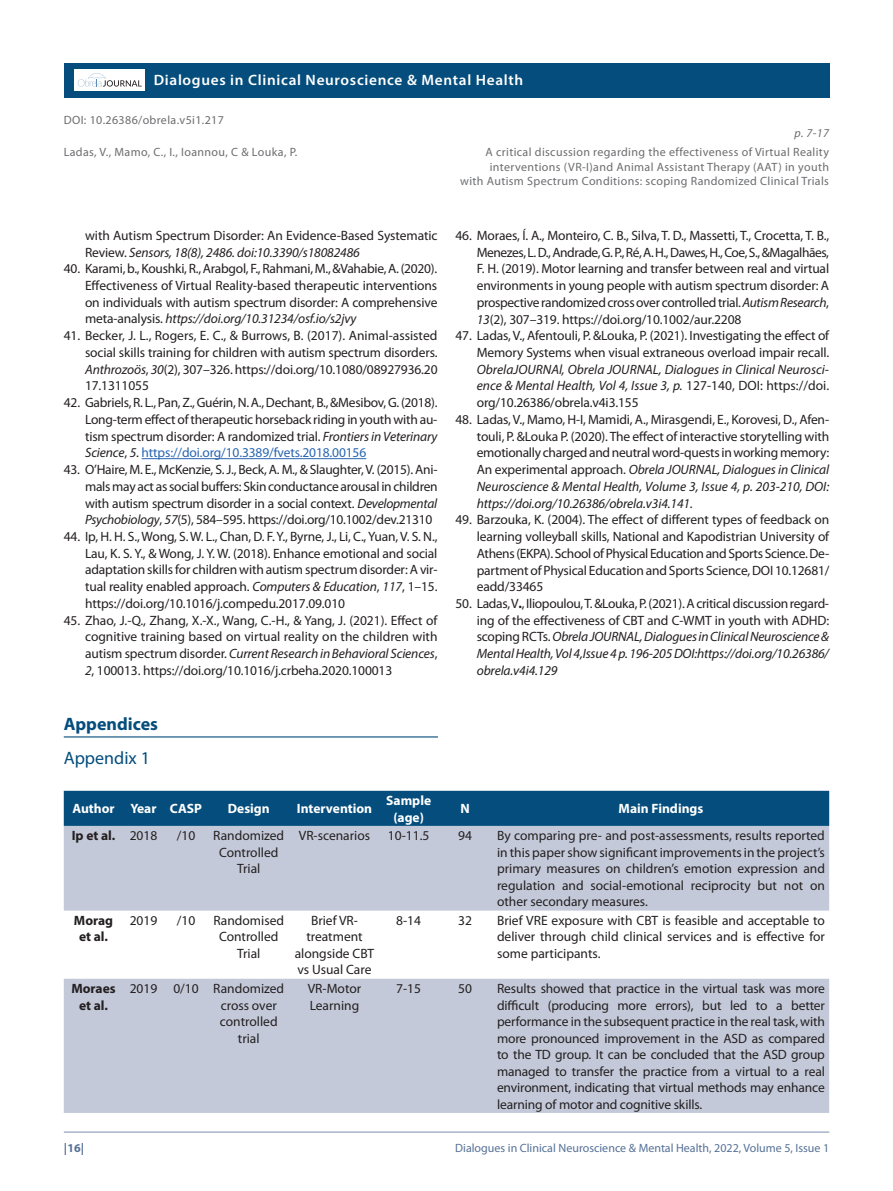
<style>
.page{position:relative;width:893px;height:1191px;background:#fff}
.page>*{position:absolute;margin:0;border:0;box-sizing:border-box;transform-origin:0 0}
.t1{font:700 18px "Myriad Pro";color:#044d7c}
.t2{font:18px "Myriad Pro";color:#044d7c}
.t3{font:600 15px "Myriad Pro";letter-spacing:.045em;color:#fff}
.t4{font:13.5px/16.8px "Myriad Pro";letter-spacing:-.01em;color:#231f20;text-align:justify}
.t5{font:italic 13.5px/16.8px "Myriad Pro";color:#231f20;text-align:justify}
.t6{font:700 13.5px/16.5px "Myriad Pro";color:#fff;text-align:center}
.t7{font:700 13.5px/16.5px "Myriad Pro";color:#231f20;text-align:center}
.t8{font:12px/14.4px "Myriad Pro";letter-spacing:.03em;color:#6c6d70;text-align:right}
.t9{font:12px "Myriad Pro";color:#567197}
.t10{font:italic 12px "Myriad Pro";color:#6c6d70}
.t11{font:700 12px "Myriad Pro";color:#567197}
.s1{font-style:italic}
.s2{color:#2865b1}
.s3{font-style:normal}
.s4{font-style:normal;color:#1e1f1e}
.s5{font-style:italic;color:#1e1f1e}
.s6{font-weight:700}
.s7{font-weight:400}
</style>
<div class="page">
<hr style="left:64px;top:1131px;width:765px;height:1px;background:#7f8eae">
<div style="left:64px;top:64px;width:765px;height:34px;background:#044d7c"></div>
<div style="left:74px;top:69px;width:71px;height:22px;background:#fff"></div>
<svg style="left:78px;top:73px;width:64px;height:14px"></svg>
<hr style="left:142px;top:458px;width:224px;height:1px;background:#2865b1">
<hr style="left:64px;top:736px;width:374px;height:1px;background:#044d7c">
<div style="left:64px;top:790px;width:765px;height:36px;background:#044d7c"></div>
<svg style="left:64px;top:826px;width:765px;height:287px;fill:#c4c9d9"></svg>
<p class="t3" style="left:154px;top:71px;width:371px">Dialogues in Clinical Neuroscience &amp; Mental Health</p>
<p class="t8" style="left:64px;top:112px;width:162px">DOI: 10.26386/obrela.v5i1.217</p>
<p class="t10" style="left:795px;top:125px;width:36px">p. 7-17</p>
<p class="t8" style="left:64px;top:145px;width:235px">Ladas, V., Mamo, C., I., Ioannou, C &amp; Louka, P.</p>
<p class="t8" style="left:460px;top:145px;width:370px">A critical discussion regarding the effectiveness of Virtual Reality interventions (VR-I)and Animal Assistant Therapy (ΑΑΤ) in youth<br>with Autism Spectrum Conditions: scoping Randomized Clinical Trials</p>
<p class="t4" style="left:85px;top:227px;width:354px">with Autism Spectrum Disorder: An Evidence-Based Systematic<br>Review. <span class="s1">Sensors, 18(8), 2486. doi:10.3390/s18082486</span></p>
<p class="t4" style="left:85px;top:260px;width:354px;text-indent:-21px">40. Karami, b., Koushki, R., Arabgol, F., Rahmani, M., &amp;Vahabie, A. (2020).<br>Effectiveness of Virtual Reality-based therapeutic interventions on individuals with autism spectrum disorder: A comprehensive meta-analysis. <span class="s1">https://doi.org/10.31234/osf.io/s2jvy</span></p>
<p class="t4" style="left:85px;top:327px;width:354px;text-indent:-21px">41. Becker, J. L., Rogers, E. C., &amp; Burrows, B. (2017). Animal-assisted social skills training for children with autism spectrum disorders.<br><span class="s1">Anthrozoös</span>, <span class="s1">30</span>(2), 307–326. https://doi.org/10.1080/08927936.20<br>17.1311055</p>
<p class="t4" style="left:85px;top:394px;width:354px;text-indent:-21px">42. Gabriels, R. L., Pan, Z., Guérin, N. A., Dechant, B., &amp;Mesibov, G. (2018).<br>Long-term effect of therapeutic horseback riding in youth with au&shy;tism spectrum disorder: A randomized trial. <span class="s1">Frontiers in Veterinary Science</span>, <span class="s1">5</span>. <span class="s2">https://doi.org/10.3389/fvets.2018.00156</span></p>
<p class="t4" style="left:85px;top:461px;width:354px;text-indent:-21px">43. O’Haire, M. E., McKenzie, S. J., Beck, A. M., &amp; Slaughter, V. (2015). Ani&shy;mals may act as social buffers: Skin conductance arousal in children with autism spectrum disorder in a social context. <span class="s1">Developmental Psychobiology</span>, <span class="s1">57</span>(5), 584–595. https://doi.org/10.1002/dev.21310</p>
<p class="t4" style="left:85px;top:528px;width:354px;text-indent:-21px">44. Ip, H. H. S., Wong, S. W. L., Chan, D. F. Y., Byrne, J., Li, C., Yuan, V. S. N., Lau, K. S. Y., &amp; Wong, J. Y. W. (2018). Enhance emotional and social adaptation skills for children with autism spectrum disorder: A vir&shy;tual reality enabled approach. <span class="s1">Computers &amp; Education</span>, <span class="s1">117</span>, 1–15. https://doi.org/10.1016/j.compedu.2017.09.010</p>
<p class="t4" style="left:85px;top:611px;width:354px;text-indent:-21px">45. Zhao, J.-Q., Zhang, X.-X., Wang, C.-H., &amp; Yang, J. (2021). Effect of cognitive training based on virtual reality on the children with autism spectrum disorder. <span class="s1">Current Research in Behavioral Sciences</span>, <span class="s1">2</span>, 100013. https://doi.org/10.1016/j.crbeha.2020.100013</p>
<p class="t4" style="left:477px;top:227px;width:354px;text-indent:-21px">46. Moraes, Í. A., Monteiro, C. B., Silva, T. D., Massetti, T., Crocetta, T. B., Menezes, L. D., Andrade, G. P., Ré, A. H., Dawes, H., Coe, S., &amp;Magalhães, F. H. (2019). Motor learning and transfer between real and virtual environments in young people with autism spectrum disorder: A prospective randomized cross over controlled trial. <span class="s1">Autism Research</span>, <span class="s1">13</span>(2), 307–319. https://doi.org/10.1002/aur.2208</p>
<p class="t4" style="left:455px;top:327px;width:375px;text-align:right">47. Ladas, V., Afentouli, P. &amp;Louka, P. (2021). Investigating the effect of<br>Memory Systems when visual extraneous overload impair recall.</p>
<p class="t5" style="left:477px;top:360px;width:354px">ObrelaJOURNAl, Obrela JOURNAL, Dialogues in Clinical Neurosci&shy;ence &amp; Mental Health, Vol 4, Issue 3, p. <span class="s3">127-140,</span> <span class="s4">DOI: https://doi. org/10.26386/obrela.v4i3.155</span></p>
<p class="t4" style="left:477px;top:411px;width:354px;text-indent:-21px">48. Ladas, V., Mamo, H-I, Mamidi, A., Mirasgendi, E., Korovesi, D., Afen&shy;touli, P. &amp;Louka P. (2020). The effect of interactive storytelling with emotionally charged and neutral word-quests in working memory:<br>An experimental approach. <span class="s1">Obrela JOURNAL, Dialogues in Clinical Neuroscience &amp; Mental Health, Volume 3, Issue 4, p. 203-210,</span> <span class="s5">DOI: https://doi.org/10.26386/obrela.v3i4.141.</span></p>
<p class="t4" style="left:477px;top:511px;width:354px;text-indent:-21px">49. Barzouka, K. (2004). The effect of different types of feedback on learning volleyball skills, National and Kapodistrian University of Athens (EKPA). School of Physical Education and Sports Science. De&shy;partment of Physical Education and Sports Science, DOI 10.12681/ eadd/33465</p>
<p class="t4" style="left:477px;top:595px;width:354px;text-indent:-21px">50. Ladas, V<span class="s6">.</span>, Iliopoulou, T. &amp;Louka, P. (2021). A critical discussion regard&shy;ing of the effectiveness of CBT and C-WMT in youth with ADHD: scoping RCTs. <span class="s1">Obrela JOURNAL, Dialogues in Clinical Neuroscience &amp; Mental Health, Vol 4,Issue 4 p. 196-205</span> <span class="s5">DOI:https://doi.org/10.26386/ obrela.v4i4.129</span></p>
<h1 class="t1" style="left:64px;top:712px;width:96px">Appendices</h1>
<h1 class="t2" style="left:64px;top:746px;width:88px">Appendix 1</h1>
<p class="t6" style="left:72px;top:800px;width:131px">Author Year CASP</p>
<p class="t6" style="left:228px;top:800px;width:43px">Design</p>
<p class="t6" style="left:297px;top:800px;width:77px">Intervention</p>
<p class="t6" style="left:386px;top:792px;width:47px">Sample (age)</p>
<p class="t6" style="left:460px;top:800px;width:11px">N</p>
<p class="t6" style="left:619px;top:800px;width:86px">Main Findings</p>
<p class="t7" style="left:72px;top:827px;width:87px">Ip et al. <span class="s7">2018</span></p>
<p class="t4" style="left:177px;top:827px;width:20px">/10</p>
<p class="t4" style="left:213px;top:827px;width:72px;text-align:center">Randomized<br>Controlled<br>Trial</p>
<p class="t4" style="left:299px;top:827px;width:73px">VR-scenarios</p>
<p class="t4" style="left:388px;top:827px;width:43px">10-11.5</p>
<p class="t4" style="left:458px;top:827px;width:15px">94</p>
<p class="t4" style="left:497px;top:827px;width:329px">By comparing pre- and post-assessments, results reported in this paper show significant improvements in the project’s primary measures on children’s emotion expression and regulation and social-emotional reciprocity but not on other secondary measures.</p>
<p class="t7" style="left:74px;top:911px;width:41px">Morag et al.</p>
<p class="t4" style="left:130px;top:911px;width:29px">2019</p>
<p class="t4" style="left:177px;top:911px;width:20px">/10</p>
<p class="t4" style="left:213px;top:912px;width:72px;text-align:center">Randomised<br>Controlled<br>Trial</p>
<p class="t4" style="left:295px;top:912px;width:81px;text-align:center">Brief VR&shy;treatment alongside CBT vs Usual Care</p>
<p class="t4" style="left:396px;top:911px;width:26px">8-14</p>
<p class="t4" style="left:458px;top:911px;width:15px">32</p>
<p class="t4" style="left:497px;top:912px;width:329px">Brief VRE exposure with CBT is feasible and acceptable to deliver through child clinical services and is effective for some participants.</p>
<p class="t7" style="left:71px;top:979px;width:46px">Moraes et al.</p>
<p class="t4" style="left:130px;top:980px;width:156px">2019 0/10 Randomized</p>
<p class="t4" style="left:308px;top:980px;width:55px">VR-Motor<br>Learning</p>
<p class="t4" style="left:396px;top:980px;width:26px">7-15</p>
<p class="t4" style="left:458px;top:980px;width:15px">50</p>
<p class="t4" style="left:497px;top:980px;width:329px">Results showed that practice in the virtual task was more difficult (producing more errors), but led to a better performance in the subsequent practice in the real task, with more pronounced improvement in the ASD as compared to the TD group. It can be concluded that the ASD group managed to transfer the practice from a virtual to a real environment, indicating that virtual methods may enhance learning of motor and cognitive skills.</p>
<p class="t4" style="left:221px;top:996px;width:58px">cross over</p>
<p class="t4" style="left:220px;top:1013px;width:59px">controlled</p>
<p class="t4" style="left:238px;top:1029px;width:23px">trial</p>
<p class="t11" style="left:64px;top:1139px;width:22px">|16|</p>
<p class="t9" style="left:455px;top:1140px;width:376px">Dialogues in Clinical Neuroscience &amp; Mental Health, 2022, Volume 5, Issue 1</p>
</div>
